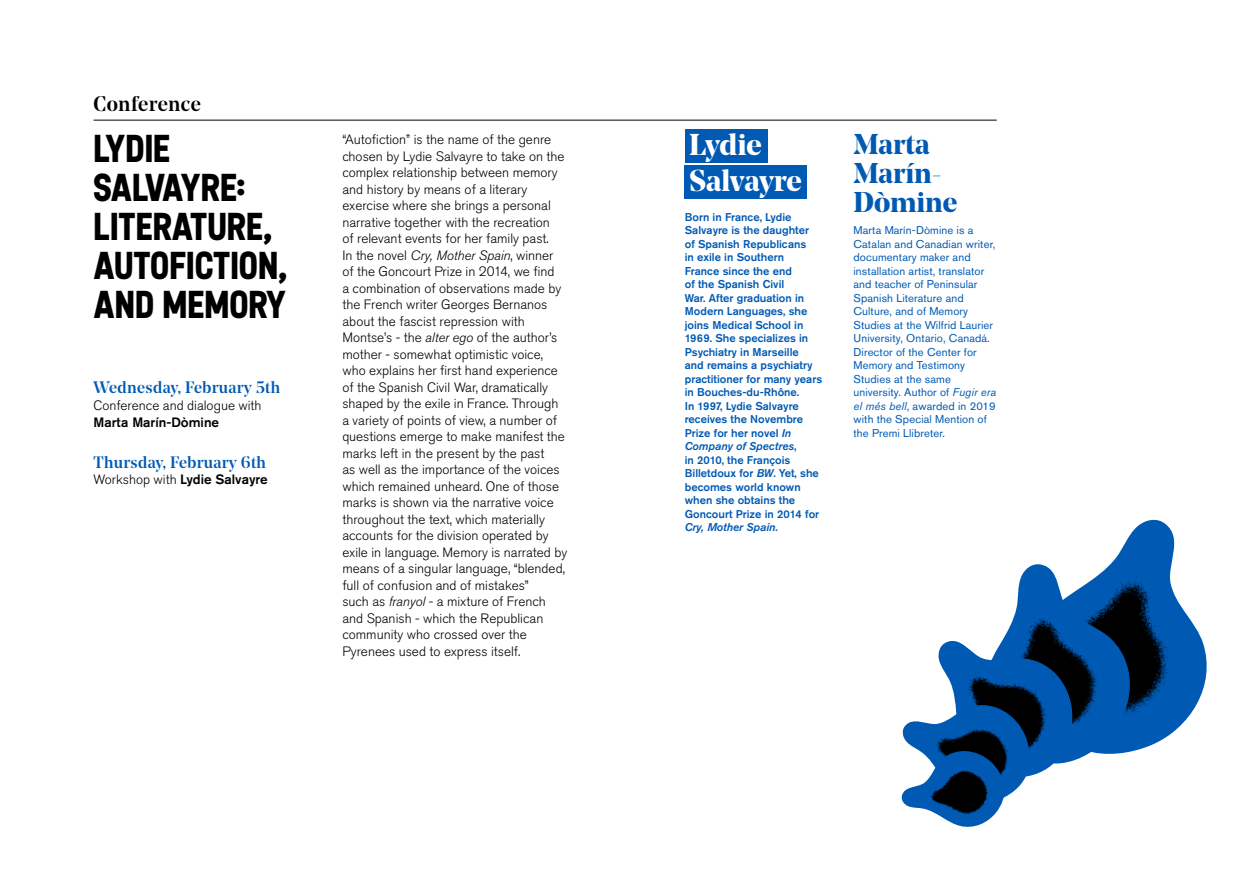
<style>
.page{position:relative;width:1259px;height:893px;background:#fff}
.page>*{position:absolute;margin:0;border:0;box-sizing:border-box;transform-origin:0 0}
.t1{font:700 37.5px/39px "El Born CCM";color:#000}
.t2{font:700 30px/36px "Noe Display";letter-spacing:-.005em;color:#fff}
.t3{font:700 28.5px/29.2px "Noe Display";color:#005ab4}
.t4{font:500 21px "Noe Display";letter-spacing:.015em;color:#000}
.t5{font:500 16.5px "Noe Display";letter-spacing:.02em;color:#005ab4}
.t6{font:300 13.5px/16.5px "Akzidenz Grotesk Pro";color:#000}
.t7{font:500 13.5px "Akzidenz Grotesk Pro";color:#000}
.t8{font:500 11.25px/13.5px "Akzidenz Grotesk Pro";color:#005ab4}
.t9{font:11.25px/13.5px "Akzidenz Grotesk Pro";letter-spacing:.01em;color:#005ab4}
.s1{font-weight:300}
.s2{font-style:italic}
</style>
<div class="page">
<div style="left:685px;top:165px;width:122px;height:34px;background:#005ab4"></div>
<hr style="left:94px;top:120px;width:902px;height:1px;background:#000">
<div style="left:685px;top:129px;width:82px;height:34px;background:#005ab4"></div>
<img style="left:1111px;top:520px;width:96px;height:230px">
<svg style="left:902px;top:563px;width:236px;height:234px"></svg>
<img style="left:901px;top:751px;width:104px;height:76px">
<h3 class="t4" style="left:94px;top:91px;width:109px">Conference</h3>
<h1 class="t1" style="left:94px;top:128px;width:195px">LYDIE<br>SALVAYRE:<br>LITERATURE,<br>AUTOFICTION,<br>AND MEMORY</h1>
<p class="t5" style="left:94px;top:377px;width:188px">Wednesday, February 5th</p>
<p class="t6" style="left:94px;top:397px;width:170px">Conference and dialogue with</p>
<p class="t7" style="left:94px;top:413px;width:127px">Marta Marín-Dòmine</p>
<p class="t5" style="left:94px;top:451px;width:174px">Thursday, February 6th</p>
<p class="t7" style="left:94px;top:471px;width:176px"><span class="s1">Workshop with</span> Lydie Salvayre</p>
<p class="t6" style="left:342px;top:131px;width:226px">“Autofiction” is the name of the genre chosen by Lydie Salvayre to take on the complex relationship between memory and history by means of a literary exercise where she brings a personal narrative together with the recreation<br>of relevant events for her family past.<br>In the novel <span class="s2">Cry, Mother Spain</span>, winner of the Goncourt Prize in 2014, we find<br>a combination of observations made by the French writer Georges Bernanos about the fascist repression with Montse’s - the <span class="s2">alter ego</span> of the author’s mother - somewhat optimistic voice, who explains her first hand experience of the Spanish Civil War, dramatically shaped by the exile in France. Through a variety of points of view, a number of questions emerge to make manifest the marks left in the present by the past<br>as well as the importance of the voices which remained unheard. One of those marks is shown via the narrative voice throughout the text, which materially accounts for the division operated by exile in language. Memory is narrated by means of a singular language, “blended, full of confusion and of mistakes”<br>such as <span class="s2">franyol</span> - a mixture of French and Spanish - which the Republican community who crossed over the Pyrenees used to express itself.</p>
<h2 class="t2" style="left:689px;top:126px;width:114px">Lydie<br>Salvayre</h2>
<p class="t8" style="left:685px;top:210px;width:139px">Born in France, Lydie<br>Salvayre is the daughter<br>of Spanish Republicans<br>in exile in Southern<br>France since the end<br>of the Spanish Civil<br>War. After graduation in<br>Modern Languages, she joins Medical School in<br>1969. She specializes in<br>Psychiatry in Marseille<br>and remains a psychiatry practitioner for many years in Bouches-du-Rhône.<br>In 1997, Lydie Salvayre receives the Novembre<br>Prize for her novel <span class="s2">In<br>Company of Spectres</span>,<br>in 2010, the François<br>Billetdoux for <span class="s2">BW</span>. Yet, she becomes world known when she obtains the<br>Goncourt Prize in 2014 for<br><span class="s2">Cry, Mother Spain</span>.</p>
<h3 class="t3" style="left:853px;top:129px;width:105px">Marta<br>Marín-<br>Dòmine</h3>
<p class="t9" style="left:853px;top:223px;width:144px">Marta Marín-Dòmine is a<br>Catalan and Canadian writer, documentary maker and installation artist, translator and teacher of Peninsular<br>Spanish Literature and<br>Culture, and of Memory<br>Studies at the Wilfrid Laurier<br>University, Ontario, Canadá.<br>Director of the Center for<br>Memory and Testimony<br>Studies at the same university. Author of <span class="s2">Fugir era el més bell</span>, awarded in 2019 with the Special Mention of the Premi Llibreter.</p>
</div>
